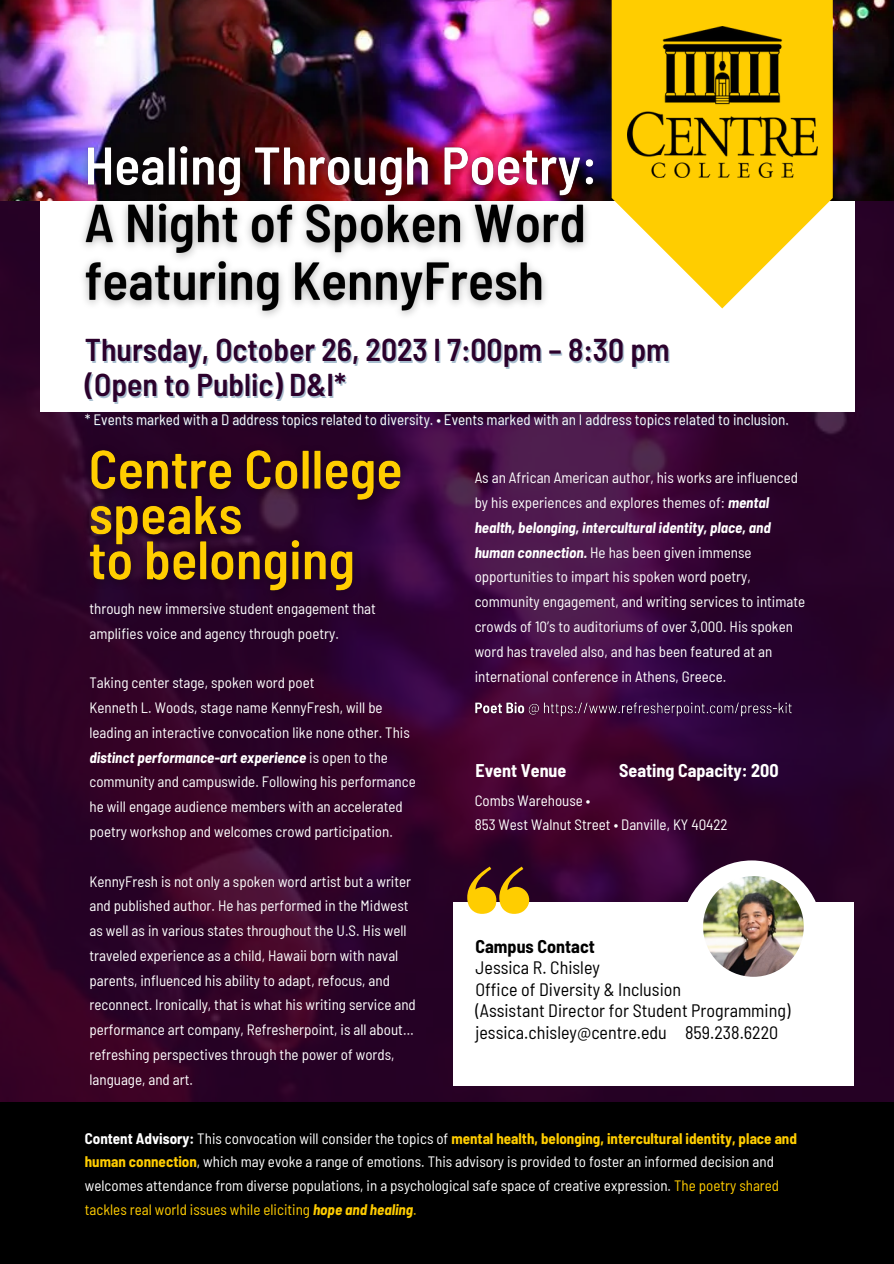
<style>
.page{position:relative;width:894px;height:1264px;background:#fff}
.page>*{position:absolute;margin:0;border:0;box-sizing:border-box;transform-origin:0 0}
.t1{font:600 semi-condensed 31.5px "Barlow";color:#2c012c}
.t2{font:semi-condensed 18px "Barlow";color:#000}
.t3{font:700 semi-condensed 18px "Barlow";color:#fff}
.t4{font:700 semi-condensed 18px "Barlow";color:#000}
.t5{font:semi-condensed 15px/24.8px "Barlow";color:#fff}
.s1{font-weight:700;font-style:italic}
.s2{font-weight:700}
.s3{font-weight:700;color:#ffcd00}
.s4{color:#ffcd00}
.s5{font-weight:700;font-style:italic;color:#ffcd00}
</style>
<div class="page">
<img style="left:0;top:200px;width:893px;height:901px">
<div style="left:40px;top:88px;width:814px;height:323px;background:#fff"></div>
<div style="left:453px;top:901px;width:401px;height:184px;background:#fff"></div>
<img style="left:0;top:0;width:893px;height:200px">
<div style="left:681px;top:860px;width:140px;height:140px;background:#fff;border-radius:50%"></div>
<img style="left:702px;top:876px;width:101px;height:100px;border-radius:50%">
<svg style="left:467px;top:866px;width:62px;height:47px"></svg>
<div style="left:0;top:1101px;width:893px;height:162px;background:#000"></div>
<svg style="left:611px;top:0;width:221px;height:308px;fill:#ffcd00"></svg>
<img style="left:627px;top:27px;width:190px;height:151px">
<img style="left:77px;top:434px;width:348px;height:172px">
<img style="left:470px;top:697px;width:328px;height:26px">
<img style="left:71px;top:131px;width:540px;height:185px">
<p class="t1" style="left:85px;top:330px;width:586px">Thursday, October 26, 2023 l 7:00pm – 8:30 pm</p>
<p class="t1" style="left:85px;top:365px;width:263px">(Open to Public) D&amp;I*</p>
<p class="t5" style="left:85px;top:407px;width:705px">* Events marked with a D address topics related to diversity. • Events marked with an I address topics related to inclusion.</p>
<p class="t5" style="left:89px;top:595px;width:288px">through new immersive student engagement that amplifies voice and agency through poetry.</p>
<p class="t5" style="left:89px;top:670px;width:226px">Taking center stage, spoken word poet</p>
<p class="t5" style="left:89px;top:694px;width:328px">Kenneth L. Woods, stage name KennyFresh, will be leading an interactive convocation like none other. This <span class="s1">distinct performance-art experience</span> is open to the community and campuswide. Following his performance he will engage audience members with an accelerated poetry workshop and welcomes crowd participation.</p>
<p class="t5" style="left:89px;top:868px;width:328px">KennyFresh is not only a spoken word artist but a writer and published author. He has performed in the Midwest as well as in various states throughout the U.S. His well traveled experience as a child, Hawaii born with naval parents, influenced his ability to adapt, refocus, and reconnect. Ironically, that is what his writing service and performance art company, Refresherpoint, is all about… refreshing perspectives through the power of words, language, and art.</p>
<p class="t5" style="left:474px;top:465px;width:332px">As an African American author, his works are influenced by his experiences and explores themes of: <span class="s1">mental health, belonging, intercultural identity, place, and human connection.</span> He has been given immense opportunities to impart his spoken word poetry, community engagement, and writing services to intimate crowds of 10’s to auditoriums of over 3,000. His spoken word has traveled also, and has been featured at an international conference in Athens, Greece.</p>
<p class="t3" style="left:619px;top:759px;width:161px">Seating Capacity: 200</p>
<p class="t3" style="left:475px;top:759px;width:92px">Event Venue</p>
<p class="t5" style="left:474px;top:787px;width:117px">Combs Warehouse •</p>
<p class="t5" style="left:474px;top:811px;width:254px">853 West Walnut Street • Danville, KY 40422</p>
<p class="t4" style="left:475px;top:934px;width:121px">Campus Contact</p>
<p class="t2" style="left:475px;top:956px;width:126px">Jessica R. Chisley</p>
<p class="t2" style="left:475px;top:977px;width:207px">Office of Diversity &amp; Inclusion</p>
<p class="t2" style="left:475px;top:999px;width:316px">(Assistant Director for Student Programming)</p>
<p class="t2" style="left:475px;top:1020px;width:304px">jessica.chisley@centre.edu 859.238.6220</p>
<p class="t5" style="left:85px;top:1125px;width:713px;line-height:23.7px"><span class="s2">Content Advisory:</span> This convocation will consider the topics of <span class="s3">mental health, belonging, intercultural identity, place and human connection</span>, which may evoke a range of emotions. This advisory is provided to foster an informed decision and welcomes attendance from diverse populations, in a psychological safe space of creative expression. <span class="s4">The poetry shared tackles real world issues while eliciting</span> <span class="s5">hope and healing</span><span class="s4">.</span></p>
</div>
